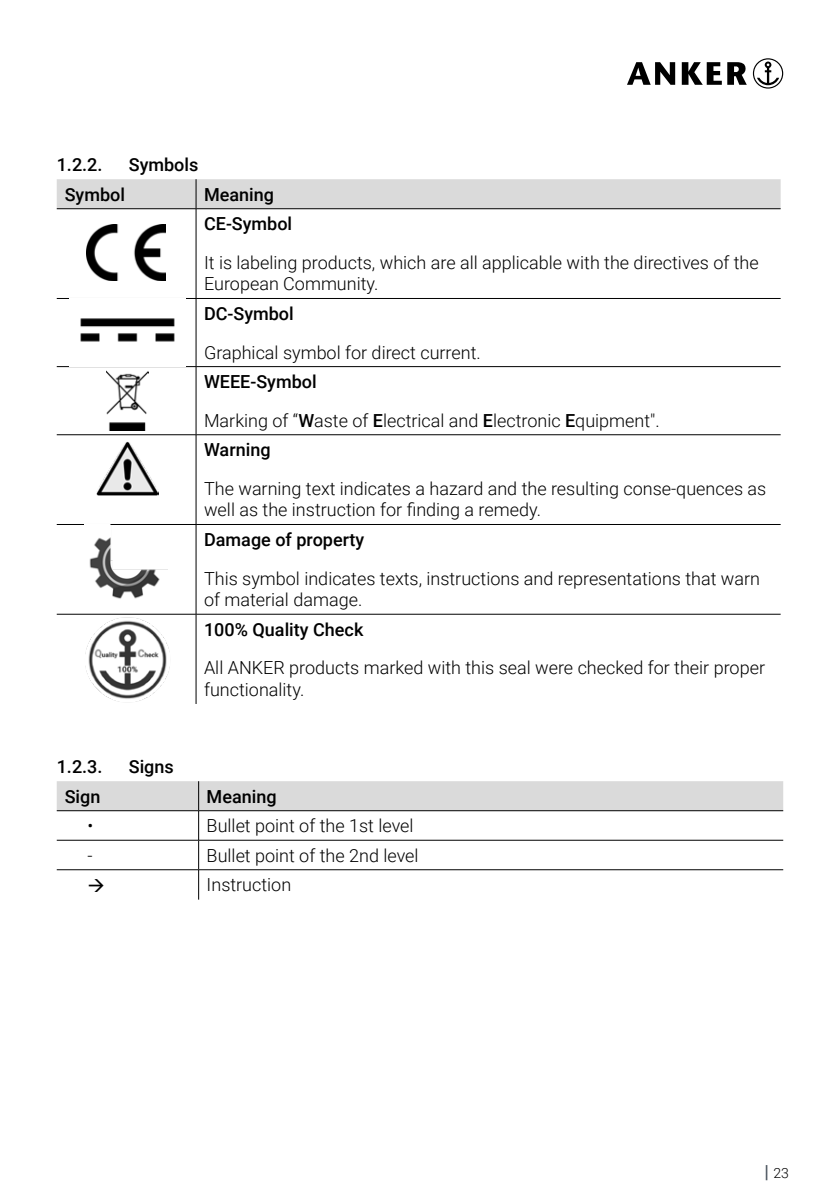
<style>
.page{position:relative;width:840px;height:1191px;background:#fff}
.page>*{position:absolute;margin:0;border:0;box-sizing:border-box;transform-origin:0 0}
.t1{font:300 18px/21.6px "Roboto";color:#000}
.t2{font:500 18px/29.6px "Roboto";color:#000}
.t3{font:300 14px "Roboto";color:#000}
.s1{font-weight:500}
.s2{font-weight:500;font-size:18px;color:#4b545e}
</style>
<div class="page">
<svg style="left:752px;top:58px;width:30px;height:31px"></svg>
<svg style="left:627px;top:62px;width:47px;height:23px"></svg>
<svg style="left:681px;top:62px;width:65px;height:23px"></svg>
<div style="left:57px;top:179px;width:723px;height:29px;background:#dadada"></div>
<hr style="left:57px;top:208px;width:139px;height:1px;background:#000">
<hr style="left:196px;top:208px;width:584px;height:1px;background:#000">
<hr style="left:196px;top:209px;width:1px;height:89px;background:#000">
<hr style="left:57px;top:298px;width:139px;height:1px;background:#000">
<hr style="left:196px;top:298px;width:584px;height:1px;background:#000">
<hr style="left:196px;top:299px;width:1px;height:67px;background:#000">
<hr style="left:57px;top:366px;width:139px;height:1px;background:#000">
<hr style="left:196px;top:366px;width:584px;height:1px;background:#000">
<hr style="left:196px;top:367px;width:1px;height:67px;background:#000">
<hr style="left:57px;top:434px;width:139px;height:1px;background:#000">
<hr style="left:196px;top:434px;width:584px;height:1px;background:#000">
<hr style="left:196px;top:435px;width:1px;height:89px;background:#000">
<hr style="left:57px;top:524px;width:139px;height:1px;background:#000">
<hr style="left:196px;top:524px;width:584px;height:1px;background:#000">
<hr style="left:196px;top:525px;width:1px;height:89px;background:#000">
<hr style="left:57px;top:614px;width:139px;height:1px;background:#000">
<hr style="left:196px;top:614px;width:584px;height:1px;background:#000">
<hr style="left:196px;top:614px;width:1px;height:90px;background:#000">
<img style="left:86px;top:224px;width:79px;height:56px">
<img style="left:80px;top:318px;width:95px;height:24px">
<img style="left:106px;top:371px;width:42px;height:59px">
<img style="left:97px;top:442px;width:61px;height:54px">
<img style="left:89px;top:537px;width:78px;height:62px">
<img style="left:85px;top:617px;width:85px;height:85px">
<svg style="left:57px;top:781px;width:725px;height:118px"></svg>
<p class="t2" style="left:57px;top:149px;width:47px">1.2.2.</p>
<p class="t2" style="left:129px;top:149px;width:71px">Symbols</p>
<p class="t2" style="left:65px;top:179px;width:62px">Symbol</p>
<p class="t2" style="left:204px;top:179px;width:90px">Meaning<br>CE-Symbol</p>
<p class="t1" style="left:204px;top:251px;width:556px">It is labeling products, which are all applicable with the directives of the<br>European Community.</p>
<p class="t2" style="left:204px;top:298px;width:91px">DC-Symbol</p>
<p class="t1" style="left:204px;top:341px;width:278px">Graphical symbol for direct current.</p>
<p class="t1" style="left:204px;top:362px;width:457px;line-height:38.6px"><span class="s1">WEEE-Symbol<br></span>Marking of “<span class="s1">W</span>aste of <span class="s1">E</span>lectrical and <span class="s1">E</span>lectronic <span class="s1">E</span>quipment".</p>
<p class="t2" style="left:204px;top:434px;width:68px">Warning</p>
<p class="t1" style="left:204px;top:477px;width:563px">The warning text indicates a hazard and the resulting conse-quences as well as the instruction for finding a remedy.</p>
<p class="t2" style="left:204px;top:524px;width:162px">Damage of property</p>
<p class="t1" style="left:204px;top:567px;width:557px">This symbol indicates texts, instructions and representations that warn of material damage.</p>
<p class="t2" style="left:204px;top:614px;width:161px">100% Quality Check</p>
<p class="t1" style="left:204px;top:656px;width:562px">All ANKER products marked with this seal were checked for their proper functionality.</p>
<p class="t2" style="left:57px;top:751px;width:47px">1.2.3.</p>
<p class="t2" style="left:129px;top:751px;width:46px">Signs</p>
<p class="t2" style="left:65px;top:781px;width:37px">Sign</p>
<p class="t2" style="left:206px;top:781px;width:71px">Meaning</p>
<p class="t1" style="left:87px;top:814px;width:7px">•</p>
<p class="t1" style="left:206px;top:814px;width:208px">Bullet point of the 1st level</p>
<p class="t1" style="left:87px;top:844px;width:7px">-</p>
<p class="t1" style="left:206px;top:844px;width:213px">Bullet point of the 2nd level</p>
<p class="t1" style="left:206px;top:873px;width:86px">Instruction</p>
<p class="t3" style="left:764px;top:1163px;width:26px"><span class="s2">|</span> 23</p>
</div>
